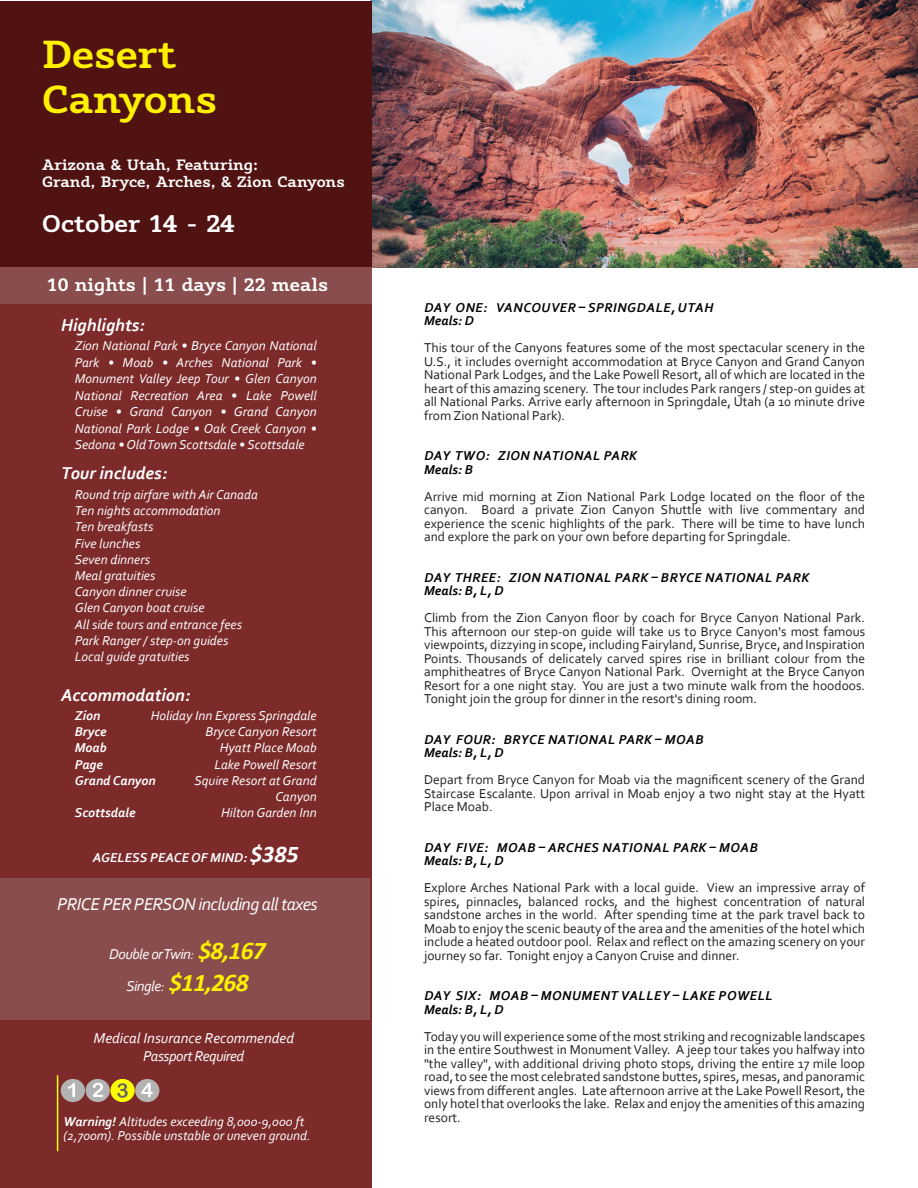
<style>
.page{position:relative;width:918px;height:1188px;background:#fff}
.page>*{position:absolute;margin:0;border:0;box-sizing:border-box;transform-origin:0 0}
.Heading_1_-_Align_Left{font:700 39px/45px "Vaccine";color:#fff101}
.Heading_1_-_Align_Left-2{font:700 24px "Vaccine";color:#fff}
.t1{font:italic 700 18px "Corbel";color:#fff}
.t2{font:italic 18px "Corbel";letter-spacing:-.03em;color:#fff}
.Heading_1_-_Align_Left-3{font:700 18px "Vaccine";color:#fff}
.Heading_1_-_Align_Left-4{font:700 15px/16.5px "Vaccine";color:#fff}
.t3{font:italic 15px "Corbel";letter-spacing:-.03em;color:#fff}
.t4{font:italic 15px "Corbel";color:#fff}
.t5{font:13.5px/13.5px "Corbel";color:#231f20;text-align:justify}
.t6{font:italic 13.5px/16.5px "Corbel";color:#fff;text-align:justify}
.t7{font:italic 700 13.5px "Corbel";letter-spacing:.04em;color:#000}
.t8{font:italic 700 13.5px "Corbel";color:#fff}
.s1{font-family:"Calibri";font-size:24px}
.s2{font-family:"Calibri";font-weight:700;font-size:25.5px;color:#fff101}
.s3{font-weight:700}
</style>
<div class="page">
<img style="left:372px;top:1px;width:546px;height:267px">
<div style="left:0;top:301px;width:372px;height:887px;background:#7c2a2a"></div>
<div style="left:0;top:878px;width:370px;height:141px;background:#894d4d"></div>
<div style="left:0;top:1px;width:372px;height:267px;background:#511212"></div>
<hr style="left:57px;top:1075px;width:1px;height:76px;background:#ff0">
<div style="left:0;top:268px;width:372px;height:36px;background:#894d4d"></div>
<div style="left:110px;top:1079px;width:25px;height:23px;background:#ff0;border-radius:50%"></div>
<svg style="left:117px;top:1083px;width:11px;height:15px"></svg>
<div style="left:61px;top:1079px;width:24px;height:23px;background:#b3b3b3;border-radius:50%"></div>
<svg style="left:68px;top:1083px;width:7px;height:14px"></svg>
<div style="left:86px;top:1079px;width:24px;height:23px;background:#b3b3b3;border-radius:50%"></div>
<svg style="left:93px;top:1083px;width:10px;height:14px"></svg>
<div style="left:135px;top:1079px;width:24px;height:23px;background:#b3b3b3;border-radius:50%"></div>
<svg style="left:141px;top:1083px;width:12px;height:14px"></svg>
<p class="Heading_1_-_Align_Left" style="left:42px;top:33px;width:176px">Desert<br>Canyons</p>
<p class="Heading_1_-_Align_Left-4" style="left:42px;top:157px;width:304px">Arizona &amp; Utah, Featuring:<br>Grand, Bryce, Arches, &amp; Zion Canyons</p>
<p class="Heading_1_-_Align_Left-2" style="left:42px;top:208px;width:194px">October 14 - 24</p>
<p class="Heading_1_-_Align_Left-3" style="left:47px;top:273px;width:283px">10 nights | 11 days | 22 meals</p>
<p class="t1" style="left:61px;top:313px;width:85px">Highlights:</p>
<p class="t6" style="left:75px;top:337px;width:243px">Zion National Park • Bryce Canyon National Park • Moab • Arches National Park • Monument Valley Jeep Tour • Glen Canyon National Recreation Area • Lake Powell Cruise • Grand Canyon • Grand Canyon National Park Lodge • Oak Creek Canyon • Sedona • Old Town Scottsdale • Scottsdale</p>
<p class="t1" style="left:61px;top:462px;width:108px">Tour includes:</p>
<p class="t6" style="left:75px;top:486px;width:185px">Round trip airfare with Air Canada</p>
<p class="t6" style="left:75px;top:502px;width:147px">Ten nights accommodation</p>
<p class="t6" style="left:75px;top:518px;width:80px">Ten breakfasts</p>
<p class="t6" style="left:75px;top:534px;width:67px">Five lunches</p>
<p class="t6" style="left:75px;top:551px;width:77px">Seven dinners</p>
<p class="t6" style="left:75px;top:567px;width:82px">Meal gratuities</p>
<p class="t6" style="left:75px;top:583px;width:113px">Canyon dinner cruise</p>
<p class="t6" style="left:75px;top:599px;width:131px">Glen Canyon boat cruise</p>
<p class="t6" style="left:75px;top:615px;width:169px">All side tours and entrance fees</p>
<p class="t6" style="left:75px;top:632px;width:155px">Park Ranger / step-on guides</p>
<p class="t6" style="left:75px;top:648px;width:116px">Local guide gratuities</p>
<p class="t1" style="left:61px;top:683px;width:131px">Accommodation:</p>
<p class="t8" style="left:75px;top:707px;width:27px">Zion</p>
<p class="t6" style="left:151px;top:707px;width:167px">Holiday Inn Express Springdale</p>
<p class="t8" style="left:75px;top:723px;width:34px">Bryce</p>
<p class="t6" style="left:205px;top:723px;width:113px">Bryce Canyon Resort</p>
<p class="t8" style="left:75px;top:740px;width:33px">Moab</p>
<p class="t6" style="left:220px;top:739px;width:98px">Hyatt Place Moab</p>
<p class="t8" style="left:75px;top:756px;width:30px">Page</p>
<p class="t6" style="left:214px;top:756px;width:104px">Lake Powell Resort</p>
<p class="t8" style="left:75px;top:772px;width:83px">Grand Canyon</p>
<p class="t6" style="left:195px;top:772px;width:124px;text-align:right">Squire Resort at Grand<br>Canyon</p>
<p class="t8" style="left:75px;top:804px;width:62px">Scottsdale</p>
<p class="t6" style="left:221px;top:804px;width:97px">Hilton Garden Inn</p>
<p class="t8" style="left:93px;top:849px;width:207px">AGELESS PEACE OF MIND: <span class="s1">$385</span></p>
<p class="t2" style="left:57px;top:893px;width:262px">PRICE PER PERSON including all taxes</p>
<p class="t3" style="left:109px;top:945px;width:158px">Double or Twin: <span class="s2">$8,167</span></p>
<p class="t3" style="left:126px;top:977px;width:124px">Single: <span class="s2">$11,268</span></p>
<p class="t4" style="left:93px;top:1029px;width:202px">Medical Insurance Recommended</p>
<p class="t3" style="left:143px;top:1047px;width:103px">Passport Required</p>
<p class="t7" style="left:424px;top:299px;width:291px">DAY ONE: VANCOUVER – SPRINGDALE, UTAH</p>
<p class="t7" style="left:424px;top:312px;width:51px">Meals: D</p>
<p class="t5" style="left:424px;top:340px;width:443px">This tour of the Canyons features some of the most spectacular scenery in the U.S., it includes overnight accommodation at Bryce Canyon and Grand Canyon National Park Lodges, and the Lake Powell Resort, all of which are located in the heart of this amazing scenery. The tour includes Park rangers / step-on guides at all National Parks. Arrive early afternoon in Springdale, Utah (a 10 minute drive from Zion National Park).</p>
<p class="t7" style="left:424px;top:447px;width:214px">DAY TWO: ZION NATIONAL PARK</p>
<p class="t7" style="left:424px;top:461px;width:50px">Meals: B</p>
<p class="t5" style="left:424px;top:489px;width:443px">Arrive mid morning at Zion National Park Lodge located on the floor of the canyon. Board a private Zion Canyon Shuttle with live commentary and experience the scenic highlights of the park. There will be time to have lunch and explore the park on your own before departing for Springdale.</p>
<p class="t7" style="left:424px;top:569px;width:386px">DAY THREE: ZION NATIONAL PARK – BRYCE NATIONAL PARK</p>
<p class="t7" style="left:424px;top:582px;width:81px">Meals: B, L, D</p>
<p class="t5" style="left:424px;top:610px;width:443px">Climb from the Zion Canyon floor by coach for Bryce Canyon National Park.<br>This afternoon our step-on guide will take us to Bryce Canyon's most famous viewpoints, dizzying in scope, including Fairyland, Sunrise, Bryce, and Inspiration Points. Thousands of delicately carved spires rise in brilliant colour from the amphitheatres of Bryce Canyon National Park. Overnight at the Bryce Canyon Resort for a one night stay. You are just a two minute walk from the hoodoos.<br>Tonight join the group for dinner in the resort's dining room.</p>
<p class="t7" style="left:424px;top:731px;width:281px">DAY FOUR: BRYCE NATIONAL PARK – MOAB</p>
<p class="t7" style="left:424px;top:744px;width:81px">Meals: B, L, D</p>
<p class="t5" style="left:424px;top:772px;width:443px">Depart from Bryce Canyon for Moab via the magnificent scenery of the Grand Staircase Escalante. Upon arrival in Moab enjoy a two night stay at the Hyatt Place Moab.</p>
<p class="t7" style="left:424px;top:839px;width:335px">DAY FIVE: MOAB – ARCHES NATIONAL PARK – MOAB</p>
<p class="t7" style="left:424px;top:852px;width:81px">Meals: B, L, D</p>
<p class="t5" style="left:424px;top:880px;width:443px">Explore Arches National Park with a local guide. View an impressive array of spires, pinnacles, balanced rocks, and the highest concentration of natural sandstone arches in the world. After spending time at the park travel back to Moab to enjoy the scenic beauty of the area and the amenities of the hotel which include a heated outdoor pool. Relax and reflect on the amazing scenery on your journey so far. Tonight enjoy a Canyon Cruise and dinner.</p>
<p class="t7" style="left:424px;top:987px;width:350px">DAY SIX: MOAB – MONUMENT VALLEY – LAKE POWELL</p>
<p class="t7" style="left:424px;top:1001px;width:81px">Meals: B, L, D</p>
<p class="t5" style="left:424px;top:1029px;width:443px">Today you will experience some of the most striking and recognizable landscapes in the entire Southwest in Monument Valley. A jeep tour takes you halfway into "the valley", with additional driving photo stops, driving the entire 17 mile loop road, to see the most celebrated sandstone buttes, spires, mesas, and panoramic views from different angles. Late afternoon arrive at the Lake Powell Resort, the only hotel that overlooks the lake. Relax and enjoy the amenities of this amazing</p>
<p class="t6" style="left:63px;top:1113px;width:242px"><span class="s3">Warning!</span> Altitudes exceeding 8,000-9,000 ft</p>
<p class="t5" style="left:424px;top:1110px;width:38px">resort.</p>
<p class="t6" style="left:63px;top:1127px;width:249px">(2,700m). Possible unstable or uneven ground.</p>
</div>
